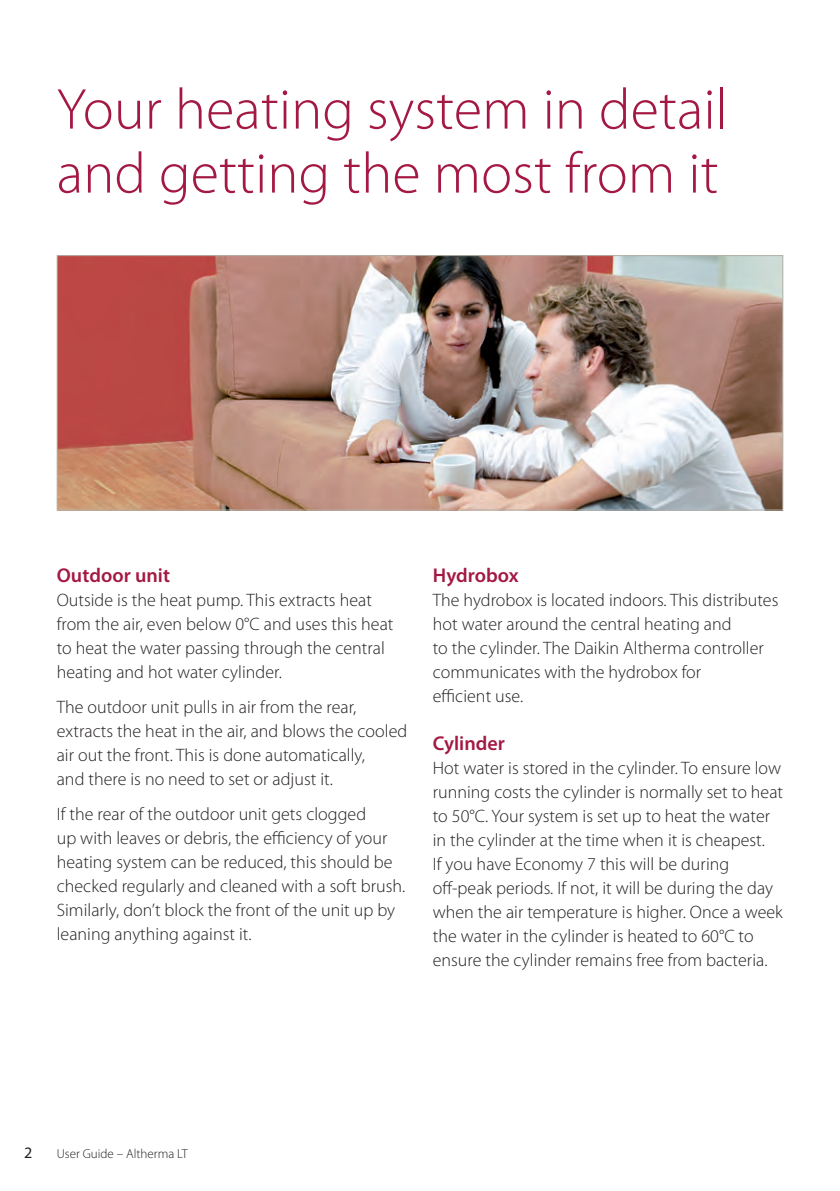
<style>
.page{position:relative;width:840px;height:1191px;background:#fff}
.page>*{position:absolute;margin:0;border:0;box-sizing:border-box;transform-origin:0 0}
.t1{font:300 58px/64px "Myriad Pro";color:#a41943}
.t2{font:600 20px "Myriad Pro";color:#a41943}
.t3{font:300 18px/24px "Myriad Pro";color:#231f20}
.t4{font:16px "Myriad Pro";color:#231f20}
.t5{font:300 13px "Myriad Pro";color:#231f20}
</style>
<div class="page">
<img style="left:59px;top:257px;width:721px;height:251px">
<div style="left:57px;top:255px;width:725px;height:255px;border:1px solid #b4b0a8"></div>
<h1 class="t1" style="left:57px;top:78px;width:672px">Your heating system in detail and getting the most from it</h1>
<p class="t2" style="left:57px;top:562px;width:115px">Outdoor unit</p>
<p class="t3" style="left:57px;top:588px;width:338px">Outside is the heat pump. This extracts heat from the air, even below 0°C and uses this heat to heat the water passing through the central heating and hot water cylinder.</p>
<p class="t3" style="left:57px;top:695px;width:352px">The outdoor unit pulls in air from the rear, extracts the heat in the air, and blows the cooled air out the front. This is done automatically,<br>and there is no need to set or adjust it.</p>
<p class="t3" style="left:57px;top:802px;width:350px">If the rear of the outdoor unit gets clogged<br>up with leaves or debris, the efficiency of your heating system can be reduced, this should be checked regularly and cleaned with a soft brush.<br>Similarly, don’t block the front of the unit up by leaning anything against it.</p>
<p class="t2" style="left:432px;top:562px;width:87px">Hydrobox</p>
<p class="t3" style="left:432px;top:588px;width:347px">The hydrobox is located indoors. This distributes hot water around the central heating and<br>to the cylinder. The Daikin Altherma controller communicates with the hydrobox for<br>efficient use.</p>
<p class="t2" style="left:432px;top:730px;width:74px">Cylinder</p>
<p class="t3" style="left:432px;top:756px;width:352px">Hot water is stored in the cylinder. To ensure low running costs the cylinder is normally set to heat to 50°C. Your system is set up to heat the water in the cylinder at the time when it is cheapest.<br>If you have Economy 7 this will be during off-peak periods. If not, it will be during the day when the air temperature is higher. Once a week the water in the cylinder is heated to 60°C to ensure the cylinder remains free from bacteria.</p>
<p class="t4" style="left:24px;top:1142px;width:10px">2</p>
<p class="t5" style="left:57px;top:1146px;width:133px">User Guide – Altherma LT</p>
</div>
